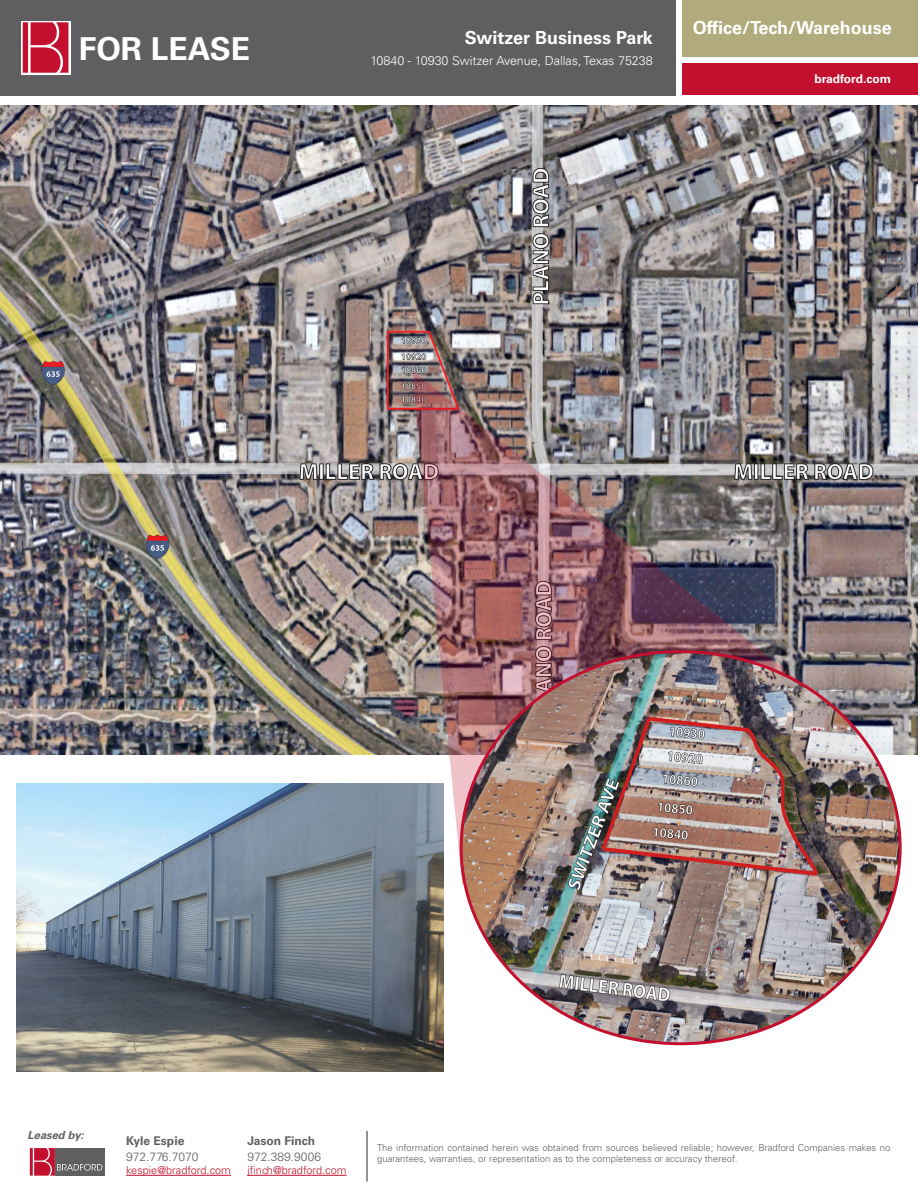
<style>
.page{position:relative;width:918px;height:1188px;background:#fff}
.page>*{position:absolute;margin:0;border:0;box-sizing:border-box;transform-origin:0 0}
.t1{font:700 31.65px "Univers LT Std";color:#fff}
.t2{font:700 18px "Univers LT Std";color:#fff}
.t3{font:300 12.45px "Univers LT Std";color:#fff}
.t4{font:300 12px "Univers LT Std";color:#5f5f62}
.t5{font:700 12px "Univers LT Std";color:#5f5f62}
.t6{font:700 12px "Univers LT Std";color:#fff}
.t7{font:italic 700 11.1px "Univers LT Std";color:#5f5f62}
.t8{font:300 10.95px "Univers LT Std";color:#c3102f}
.t9{font:300 9.45px/10.8px "Univers LT Std";color:#5f5f62}
</style>
<div class="page">
<div style="left:682px;top:63px;width:236px;height:32px;background:#c3102f"></div>
<div style="left:0;top:0;width:676px;height:95px;background:#5f5f62"></div>
<div style="left:21px;top:21px;width:49px;height:53px;background:linear-gradient(to bottom,#fff,#fff)"></div>
<svg style="left:31px;top:22px;width:37px;height:51px;background:#c92a46"></svg>
<div style="left:23px;top:22px;width:5px;height:51px;background:#c3102f"></div>
<div style="left:682px;top:0;width:236px;height:56px;background:#b1aa7d"></div>
<img style="left:0;top:106px;width:918px;height:648px">
<img style="left:412px;top:370px;width:397px;height:515px">
<img style="left:461px;top:652px;width:439px;height:392px">
<img style="left:16px;top:783px;width:427px;height:288px">
<hr style="left:126px;top:1175px;width:105px;height:1px;background:#c3102f">
<hr style="left:247px;top:1175px;width:100px;height:1px;background:#c3102f">
<hr style="left:366px;top:1131px;width:2px;height:51px;background:#5f5f62">
<hr style="left:30px;top:1148px;width:3px;height:28px;background:#c3102f">
<div style="left:55px;top:1148px;width:50px;height:28px;background:#5f5f62"></div>
<svg style="left:34px;top:1148px;width:68px;height:28px"></svg>
<p class="t1" style="left:79px;top:31px;width:173px">FOR LEASE</p>
<p class="t2" style="left:465px;top:27px;width:189px">Switzer Business Park</p>
<p class="t3" style="left:370px;top:53px;width:284px">10840 - 10930 Switzer Avenue, Dallas, Texas 75238</p>
<p class="t2" style="left:693px;top:17px;width:200px">Office/Tech/Warehouse</p>
<p class="t6" style="left:814px;top:72px;width:78px">bradford.com</p>
<p class="t7" style="left:28px;top:1129px;width:58px">Leased by:</p>
<p class="t5" style="left:126px;top:1134px;width:60px">Kyle Espie</p>
<p class="t4" style="left:126px;top:1150px;width:74px">972.776.7070</p>
<p class="t8" style="left:126px;top:1164px;width:106px">kespie@bradford.com</p>
<p class="t5" style="left:247px;top:1134px;width:69px">Jason Finch</p>
<p class="t4" style="left:247px;top:1150px;width:75px">972.389.9006</p>
<p class="t8" style="left:247px;top:1164px;width:101px">jfinch@bradford.com</p>
<p class="t9" style="left:377px;top:1142px;width:515px">The information contained herein was obtained from sources believed reliable; however, Bradford Companies makes no guarantees, warranties, or representation as to the completeness or accuracy thereof.</p>
</div>
